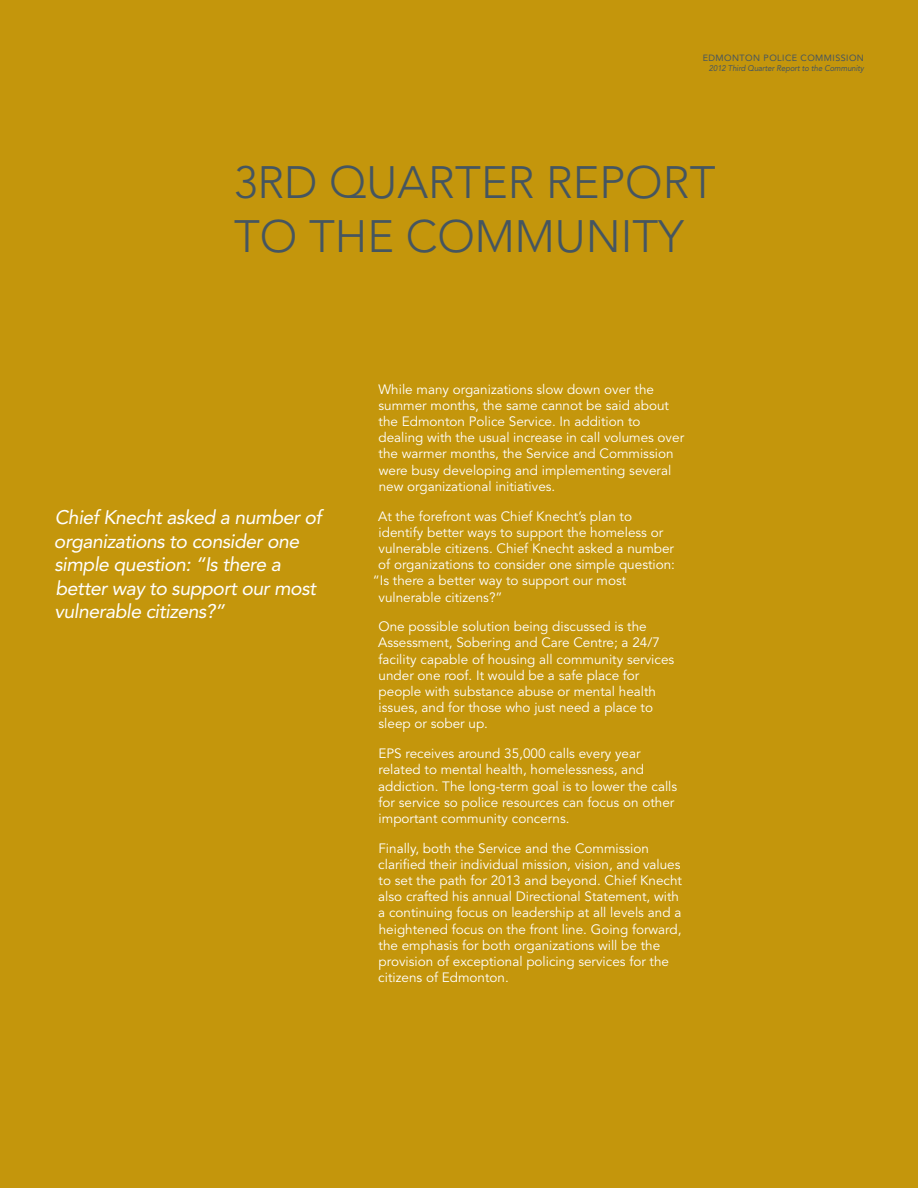
<style>
.page{position:relative;width:918px;height:1188px;background:#c4960c}
.page>*{position:absolute;margin:0;border:0;box-sizing:border-box;transform-origin:0 0}
.t1{font:300 45px/54px "Avenir";color:#455560}
.t2{font:italic 19.5px/23.4px "Avenir";letter-spacing:-.025em;color:#fff}
.t3{font:13.5px/16.2px "Avenir";color:#fff}
.t4{font:9px "Avenir";letter-spacing:.05em;color:#455560}
.t5{font:italic 8.25px "Avenir";letter-spacing:-.01em;color:#455560;scale:.94 1}
</style>
<div class="page">
<p class="t4" style="left:703px;top:52px;width:8px">EDMONTON</p>
<p class="t4" style="left:764px;top:52px;width:52px">POLICE COMMI</p>
<p class="t4" style="left:835px;top:52px;width:18px">SSION</p>
<p class="t5" style="left:709px;top:63px;width:166px">2012 Third Quarter Report to the Community</p>
<h1 class="t1" style="left:234px;top:155px;width:483px">3RD QUARTER REPORT<br>TO THE COMMUNITY</h1>
<h2 class="t2" style="left:54px;top:506px;width:269px">Chief Knecht asked a number of organizations to consider one simple question: “Is there a better way to support our most vulnerable citizens?”</h2>
<p class="t3" style="left:378px;top:381px;width:307px">While many organizations slow down over the summer months, the same cannot be said about the Edmonton Police Service. I n addition to dealing with the usual increase in call volumes over the warmer months, the Service and Commission were busy developing and implementing several new organizational initiatives.</p>
<p class="t3" style="left:378px;top:508px;width:256px">At the forefront was Chief Knecht’s plan to</p>
<p class="t3" style="left:379px;top:524px;width:286px">identify better ways to support the homeless or</p>
<p class="t3" style="left:379px;top:541px;width:297px">vulnerable citizens. Chief Knecht asked a number</p>
<p class="t3" style="left:378px;top:557px;width:298px">of organizations to consider one simple question:</p>
<p class="t3" style="left:373px;top:573px;width:255px">“I s there a better way to support our most</p>
<p class="t3" style="left:379px;top:589px;width:125px">vulnerable citizens?”</p>
<p class="t3" style="left:378px;top:619px;width:298px">One possible solution being discussed is the Assessment, Sobering and Care Centre; a 24/7 facility capable of housing all community services under one roof. It would be a safe place for people with substance abuse or mental health issues, and for those who just need a place to sleep or sober up.</p>
<p class="t3" style="left:378px;top:746px;width:300px">EPS receives around 35,000 calls every year related to mental health, homelessness, and addiction. The long-term goal is to lower the calls for service so police resources can focus on other important community concerns.</p>
<p class="t3" style="left:378px;top:840px;width:305px">Finally, both the Service and the Commission clarified their individual mission, vision, and values to set the path for 2013 and beyond. Chief Knecht also crafted his annual Directional Statement, with a continuing focus on leadership at all levels and a heightened focus on the front line. Going forward, the emphasis for both organizations will be the provision of exceptional policing services for the citizens of Edmonton.</p>
</div>
